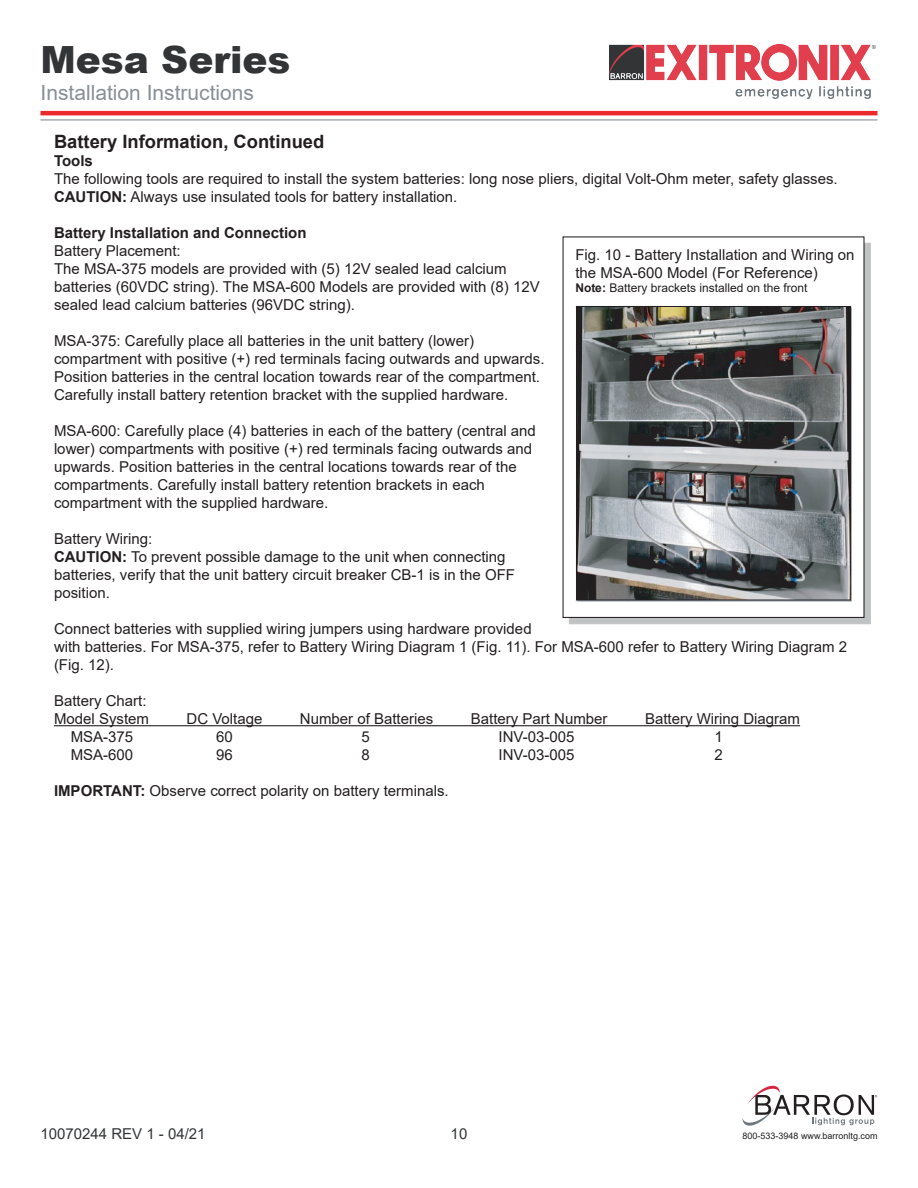
<style>
.page{position:relative;width:918px;height:1188px;background:#fff}
.page>*{position:absolute;margin:0;border:0;box-sizing:border-box;transform-origin:0 0}
.t1{font:900 37.5px "Arial";color:#323436}
.t2{font:21px "Arial";color:#888f96}
.t3{font:700 18.3px "Arial";color:#231f20}
.t4{font:15px/18px "Arial";color:#231f20}
.t5{font:700 15px "Arial";color:#231f20}
.t6{font:15px "Arial";color:#323436}
.t7{font:12px "Arial";color:#231f20}
.t8{font:9px "Arial";color:#231f20}
.s1{font-weight:700}
</style>
<div class="page">
<hr style="left:54px;top:725px;width:746px;height:1px;background:#231f20">
<div style="left:569px;top:243px;width:302px;height:381px;background:#c1c2c3"></div>
<div style="left:563px;top:236px;width:302px;height:382px;background:#fff"></div>
<img style="left:576px;top:306px;width:275px;height:295px">
<hr style="left:40px;top:111px;width:838px;height:4px;background:#ec2a2d">
<img style="left:610px;top:45px;width:265px;height:54px">
<hr style="left:40px;top:119px;width:838px;height:1px;background:#888f96">
<svg style="left:742px;top:1085px;width:135px;height:41px"></svg>
<h1 class="t1" style="left:40px;top:32px;width:251px">Mesa Series</h1>
<h2 class="t2" style="left:40px;top:78px;width:215px">Installation Instructions</h2>
<p class="t3" style="left:54px;top:129px;width:272px">Battery Information, Continued</p>
<p class="t5" style="left:54px;top:150px;width:40px">Tools</p>
<p class="t4" style="left:54px;top:170px;width:785px">The following tools are required to install the system batteries: long nose pliers, digital Volt-Ohm meter, safety glasses.<br><span class="s1">CAUTION:</span> Always use insulated tools for battery installation.</p>
<p class="t5" style="left:54px;top:222px;width:254px">Battery Installation and Connection</p>
<p class="t4" style="left:54px;top:242px;width:487px">Battery Placement:<br>The MSA-375 models are provided with (5) 12V sealed lead calcium batteries (60VDC string). The MSA-600 Models are provided with (8) 12V sealed lead calcium batteries (96VDC string).</p>
<p class="t4" style="left:54px;top:332px;width:492px">MSA-375: Carefully place all batteries in the unit battery (lower) compartment with positive (+) red terminals facing outwards and upwards.<br>Position batteries in the central location towards rear of the compartment.<br>Carefully install battery retention bracket with the supplied hardware.</p>
<p class="t4" style="left:54px;top:422px;width:483px">MSA-600: Carefully place (4) batteries in each of the battery (central and lower) compartments with positive (+) red terminals facing outwards and upwards. Position batteries in the central locations towards rear of the compartments. Carefully install battery retention brackets in each compartment with the supplied hardware.</p>
<p class="t4" style="left:54px;top:530px;width:463px">Battery Wiring:<br><span class="s1">CAUTION:</span> To prevent possible damage to the unit when connecting batteries, verify that the unit battery circuit breaker CB-1 is in the OFF position.</p>
<p class="t4" style="left:54px;top:620px;width:795px">Connect batteries with supplied wiring jumpers using hardware provided<br>with batteries. For MSA-375, refer to Battery Wiring Diagram 1 (Fig. 11). For MSA-600 refer to Battery Wiring Diagram 2 (Fig. 12).</p>
<p class="t4" style="left:54px;top:692px;width:97px">Battery Chart:<br>Model System</p>
<p class="t4" style="left:575px;top:246px;width:281px">Fig. 10 - Battery Installation and Wiring on the MSA-600 Model (For Reference)</p>
<p class="t7" style="left:575px;top:280px;width:234px"><span class="s1">Note:</span> Battery brackets installed on the front</p>
<p class="t4" style="left:187px;top:710px;width:77px">DC Voltage</p>
<p class="t4" style="left:300px;top:710px;width:135px">Number of Batteries</p>
<p class="t4" style="left:471px;top:710px;width:138px">Battery Part Number</p>
<p class="t4" style="left:645px;top:710px;width:157px">Battery Wiring Diagram</p>
<p class="t4" style="left:71px;top:728px;width:64px">MSA-375</p>
<p class="t4" style="left:216px;top:728px;width:18px">60</p>
<p class="t4" style="left:362px;top:728px;width:10px">5</p>
<p class="t4" style="left:499px;top:728px;width:77px">INV-03-005</p>
<p class="t4" style="left:715px;top:728px;width:10px">1</p>
<p class="t4" style="left:71px;top:746px;width:64px">MSA-600</p>
<p class="t4" style="left:216px;top:746px;width:18px">96</p>
<p class="t4" style="left:362px;top:746px;width:10px">8</p>
<p class="t4" style="left:499px;top:746px;width:77px">INV-03-005</p>
<p class="t4" style="left:715px;top:746px;width:10px">2</p>
<p class="t4" style="left:54px;top:782px;width:396px"><span class="s1">IMPORTANT:</span> Observe correct polarity on battery terminals.</p>
<p class="t6" style="left:40px;top:1124px;width:167px">10070244 REV 1 - 04/21</p>
<p class="t6" style="left:451px;top:1124px;width:18px">10</p>
<p class="t8" style="left:742px;top:1130px;width:137px">800-533-3948 www.barronltg.com</p>
</div>
